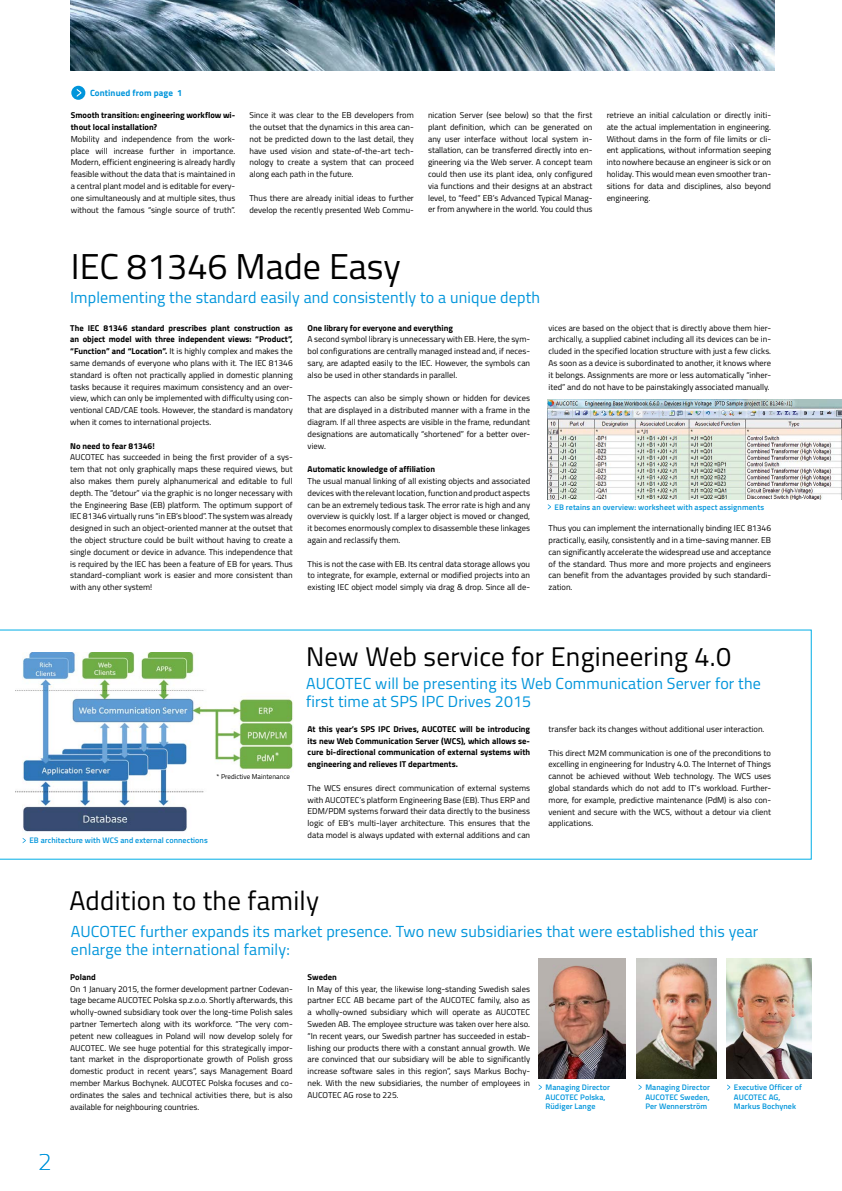
<style>
.page{position:relative;width:842px;height:1191px;background:#fff}
.page>*{position:absolute;margin:0;border:0;box-sizing:border-box;transform-origin:0 0}
.t1{font:36px "Titillium";color:#000}
.t2{font:27px "Titillium";letter-spacing:.01em;color:#000}
.t3{font:100 24px "Titillium";color:#0095db}
.t4{font:16px/18px "Titillium";letter-spacing:.01em;color:#0095db}
.t5{font:700 9px "Titillium";letter-spacing:.01em;color:#0095db}
.t6{font:8.5px/11.8px "Titillium";color:#000;text-align:justify}
.t7{font:700 8.5px/11.8px "Titillium";color:#000}
.t8{font:600 8px/9.6px "Titillium";letter-spacing:.01em;color:#0095db}
.t9{font:7px "Titillium";color:#000}
.s1{font-weight:700}
</style>
<div class="page">
<img style="left:71px;top:0;width:704px;height:71px">
<div style="left:71px;top:86px;width:14px;height:14px;background:#0095db;border-radius:50%"></div>
<svg style="left:77px;top:89px;width:4px;height:8px"></svg>
<img style="left:547px;top:399px;width:295px;height:100px">
<img style="left:727px;top:958px;width:84px;height:120px">
<img style="left:539px;top:958px;width:86px;height:120px">
<img style="left:637px;top:958px;width:79px;height:120px">
<svg style="left:727px;top:1084px;width:3px;height:6px"></svg>
<svg style="left:0;top:629px;width:812px;height:230px"></svg>
<p class="t5" style="left:90px;top:86px;width:94px">Continued from page 1</p>
<p class="t7" style="left:71px;top:109px;width:166px">Smooth transition: engineering workflow wi&shy;thout local installation?</p>
<p class="t6" style="left:71px;top:132px;width:166px">Mobility and independence from the work&shy;place will increase further in importance.<br>Modern, efficient engineering is already hardly feasible without the data that is maintained in a central plant model and is editable for every&shy;one simultaneously and at multiple sites, thus without the famous “single source of truth”.</p>
<p class="t6" style="left:249px;top:109px;width:166px">Since it was clear to the EB developers from the outset that the dynamics in this area can&shy;not be predicted down to the last detail, they have used vision and state-of-the-art tech&shy;nology to create a system that can proceed along each path in the future.</p>
<p class="t6" style="left:249px;top:191px;width:166px">Thus there are already initial ideas to further develop the recently presented Web Commu-</p>
<p class="t6" style="left:428px;top:109px;width:166px">nication Server (see below) so that the first plant definition, which can be generated on any user interface without local system in&shy;stallation, can be transferred directly into en&shy;gineering via the Web server. A concept team could then use its plant idea, only configured via functions and their designs at an abstract level, to “feed” EB’s Advanced Typical Manag&shy;er from anywhere in the world. You could thus</p>
<p class="t6" style="left:607px;top:109px;width:166px">retrieve an initial calculation or directly initi&shy;ate the actual implementation in engineering.<br>Without dams in the form of file limits or cli&shy;ent applications, without information seeping into nowhere because an engineer is sick or on holiday. This would mean even smoother tran&shy;sitions for data and disciplines, also beyond engineering.</p>
<h1 class="t1" style="left:71px;top:240px;width:331px">IEC 81346 Made Easy</h1>
<p class="t7" style="left:308px;top:321px;width:147px">One library for everyone and everything</p>
<p class="t6" style="left:308px;top:333px;width:224px">A second symbol library is unnecessary with EB. Here, the sym&shy;bol configurations are centrally managed instead and, if neces&shy;sary, are adapted easily to the IEC. However, the symbols can also be used in other standards in parallel.</p>
<p class="t6" style="left:308px;top:392px;width:224px">The aspects can also be simply shown or hidden for devices that are displayed in a distributed manner with a frame in the diagram. If all three aspects are visible in the frame, redundant designations are automatically “shortened” for a better over&shy;view.</p>
<p class="t7" style="left:308px;top:463px;width:129px">Automatic knowledge of affiliation</p>
<p class="t6" style="left:308px;top:475px;width:224px">The usual manual linking of all existing objects and associated devices with the relevant location, function and product aspects can be an extremely tedious task. The error rate is high and any overview is quickly lost. If a larger object is moved or changed, it becomes enormously complex to disassemble these linkages again and reclassify them.</p>
<p class="t6" style="left:308px;top:557px;width:224px">This is not the case with EB. Its central data storage allows you to integrate, for example, external or modified projects into an existing IEC object model simply via drag &amp; drop. Since all de-</p>
<h3 class="t4" style="left:70px;top:288px;width:471px">Implementing the standard easily and consistently to a unique depth</h3>
<p class="t6" style="left:70px;top:321px;width:224px"><span class="s1">The IEC 81346 standard prescribes plant construction as an object model with three independent views: “Product”, “Function” and “Location”.</span> It is highly complex and makes the same demands of everyone who plans with it. The IEC 81346 standard is often not practically applied in domestic planning tasks because it requires maximum consistency and an over&shy;view, which can only be implemented with difficulty using con&shy;ventional CAD/CAE tools. However, the standard is mandatory when it comes to international projects.</p>
<p class="t7" style="left:70px;top:439px;width:86px">No need to fear 81346!</p>
<p class="t6" style="left:70px;top:451px;width:224px">AUCOTEC has succeeded in being the first provider of a sys&shy;tem that not only graphically maps these required views, but also makes them purely alphanumerical and editable to full depth. The “detour” via the graphic is no longer necessary with the Engineering Base (EB) platform. The optimum support of IEC 81346 virtually runs “in EB’s blood”. The system was already designed in such an object-oriented manner at the outset that the object structure could be built without having to create a single document or device in advance. This independence that is required by the IEC has been a feature of EB for years. Thus standard-compliant work is easier and more consistent than with any other system!</p>
<p class="t6" style="left:549px;top:321px;width:224px">vices are based on the object that is directly above them hier&shy;archically, a supplied cabinet including all its devices can be in&shy;cluded in the specified location structure with just a few clicks.<br>As soon as a device is subordinated to another, it knows where it belongs. Assignments are more or less automatically “inher&shy;ited” and do not have to be painstakingly associated manually.</p>
<p class="t8" style="left:555px;top:501px;width:211px">EB retains an overview: worksheet with aspect assignments</p>
<p class="t6" style="left:549px;top:522px;width:224px">Thus you can implement the internationally binding IEC 81346 practically, easily, consistently and in a time-saving manner. EB can significantly accelerate the widespread use and acceptance of the standard. Thus more and more projects and engineers can benefit from the advantages provided by such standardi&shy;zation.</p>
<h2 class="t2" style="left:306px;top:636px;width:426px">New Web service for Engineering 4.0</h2>
<p class="t9" style="left:217px;top:771px;width:75px">* Predictive Maintenance</p>
<p class="t8" style="left:29px;top:835px;width:180px">EB architecture with WCS and external connections</p>
<h3 class="t4" style="left:306px;top:673px;width:456px">AUCOTEC will be presenting its Web Communication Server for the first time at SPS IPC Drives 2015</h3>
<p class="t7" style="left:308px;top:722px;width:224px;text-align:justify">At this year’s SPS IPC Drives, AUCOTEC will be introducing its new Web Communication Server (WCS), which allows se&shy;cure bi-directional communication of external systems with engineering and relieves IT departments.</p>
<p class="t6" style="left:308px;top:781px;width:224px">The WCS ensures direct communication of external systems with AUCOTEC’s platform Engineering Base (EB). Thus ERP and EDM/PDM systems forward their data directly to the business logic of EB’s multi-layer architecture. This ensures that the data model is always updated with external additions and can</p>
<p class="t6" style="left:549px;top:722px;width:217px">transfer back its changes without additional user interaction.</p>
<p class="t6" style="left:549px;top:746px;width:224px">This direct M2M communication is one of the preconditions to excelling in engineering for Industry 4.0. The Internet of Things cannot be achieved without Web technology. The WCS uses global standards which do not add to IT’s workload. Further&shy;more, for example, predictive maintenance (PdM) is also con&shy;venient and secure with the WCS, without a detour via client applications.</p>
<h2 class="t2" style="left:69px;top:881px;width:251px">Addition to the family</h2>
<h3 class="t4" style="left:71px;top:921px;width:689px">AUCOTEC further expands its market presence. Two new subsidiaries that were established this year enlarge the international family:</h3>
<h3 class="t3" style="left:38px;top:1144px;width:15px">2</h3>
<p class="t7" style="left:70px;top:970px;width:27px">Poland</p>
<p class="t6" style="left:70px;top:982px;width:224px">On 1 January 2015, the former development partner Codevan&shy;tage became AUCOTEC Polska sp.z.o.o. Shortly afterwards, this wholly-owned subsidiary took over the long-time Polish sales partner Temertech along with its workforce. “The very com&shy;petent new colleagues in Poland will now develop solely for AUCOTEC. We see huge potential for this strategically impor&shy;tant market in the disproportionate growth of Polish gross domestic product in recent years”, says Management Board member Markus Bochynek. AUCOTEC Polska focuses and co&shy;ordinates the sales and technical activities there, but is also available for neighbouring countries.</p>
<p class="t7" style="left:308px;top:970px;width:31px">Sweden</p>
<p class="t6" style="left:308px;top:982px;width:224px">In May of this year, the likewise long-standing Swedish sales partner ECC AB became part of the AUCOTEC family, also as a wholly-owned subsidiary which will operate as AUCOTEC Sweden AB. The employee structure was taken over here also. “In recent years, our Swedish partner has succeeded in estab&shy;lishing our products there with a constant annual growth. We are convinced that our subsidiary will be able to significantly increase software sales in this region”, says Markus Bochy&shy;nek. With the new subsidiaries, the number of employees in AUCOTEC AG rose to 225.</p>
<p class="t8" style="left:545px;top:1082px;width:66px">Managing Director<br>AUCOTEC Polska,<br>Rüdiger Lange</p>
<p class="t8" style="left:645px;top:1082px;width:66px;text-align:justify">Managing Director AUCOTEC Sweden, Per Wennerström</p>
<p class="t8" style="left:734px;top:1082px;width:69px">Executive Officer of<br>AUCOTEC AG,<br>Markus Bochynek</p>
</div>
